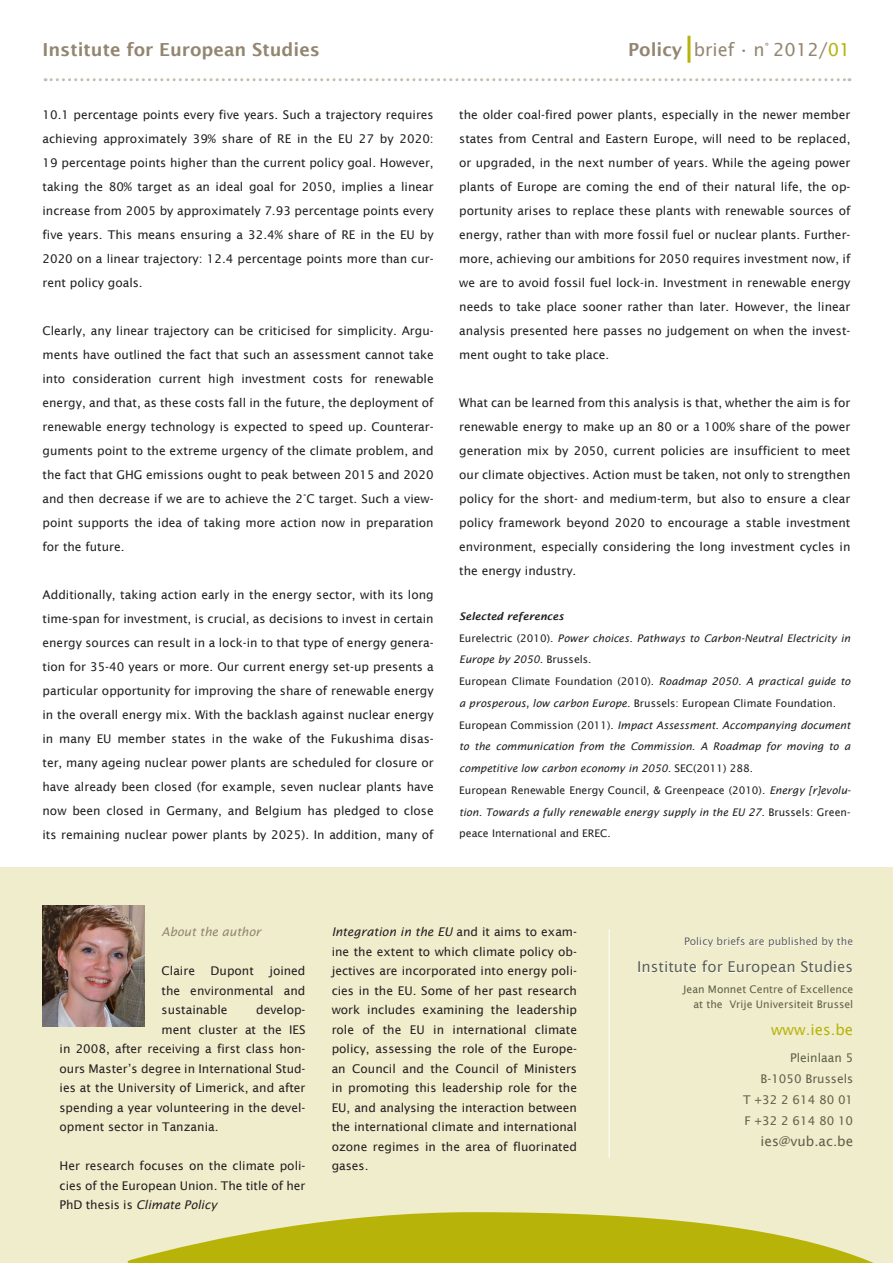
<style>
.page{position:relative;width:893px;height:1263px;background:#fff}
.page>*{position:absolute;margin:0;border:0;box-sizing:border-box;transform-origin:0 0}
.t1{font:600 18px "Lucida Sans";color:#938671}
.t2{font:18px "Lucida Sans";color:#938671}
.t3{font:15px "Lucida Sans";color:#60614b}
.t4{font:15px "Lucida Sans";color:#b8b309}
.t5{font:13.5px "Lucida Sans";color:#60614b}
.t6{font:12px/24px "Lucida Sans";color:#231f20;text-align:justify}
.t7{font:12px "Lucida Sans";color:#60614b}
.t8{font:italic 12px "Lucida Sans";color:#938671}
.t9{font:10.5px/21.8px "Lucida Sans";color:#231f20}
.t10{font:italic 10.5px/21.8px "Lucida Sans";color:#231f20}
.t11{font:10.5px "Lucida Sans";color:#60614b}
.t12{font:italic 600 10.5px "Lucida Sans";color:#231f20}
.s1{font-weight:600}
.s2{color:#b8b309}
.s3{font-style:normal}
.s4{font-style:italic}
</style>
<div class="page">
<hr style="left:687px;top:36px;width:3px;height:27px;background:#b8b309">
<svg style="left:45px;top:78px;width:805px;height:3px"></svg>
<div style="left:0;top:867px;width:893px;height:396px;background:#efedcc"></div>
<img style="left:43px;top:905px;width:102px;height:122px">
<svg style="left:127px;top:1212px;width:747px;height:51px"></svg>
<svg style="left:684px;top:936px;width:169px;height:12px"></svg>
<svg style="left:638px;top:960px;width:215px;height:16px"></svg>
<hr style="left:609px;top:929px;width:1px;height:229px;background:#fff">
<p class="t1" style="left:43px;top:40px;width:279px">Institute for European Studies</p>
<p class="t2" style="left:628px;top:40px;width:224px"><span class="s1">Policy</span> brief • n° 2012/<span class="s2">01</span></p>
<p class="t6" style="left:43px;top:102px;width:393px">10.1 percentage points every five years. Such a trajectory requires achieving approximately 39% share of RE in the EU 27 by 2020:<br>19 percentage points higher than the current policy goal. However, taking the 80% target as an ideal goal for 2050, implies a linear increase from 2005 by approximately 7.93 percentage points every five years. This means ensuring a 32.4% share of RE in the EU by 2020 on a linear trajectory: 12.4 percentage points more than cur&shy;rent policy goals.</p>
<p class="t6" style="left:43px;top:318px;width:393px">Clearly, any linear trajectory can be criticised for simplicity. Argu&shy;ments have outlined the fact that such an assessment cannot take into consideration current high investment costs for renewable energy, and that, as these costs fall in the future, the deployment of renewable energy technology is expected to speed up. Counterar&shy;guments point to the extreme urgency of the climate problem, and the fact that GHG emissions ought to peak between 2015 and 2020 and then decrease if we are to achieve the 2°C target. Such a view&shy;point supports the idea of taking more action now in preparation for the future.</p>
<p class="t6" style="left:43px;top:582px;width:393px">Additionally, taking action early in the energy sector, with its long time-span for investment, is crucial, as decisions to invest in certain energy sources can result in a lock-in to that type of energy genera&shy;tion for 35-40 years or more. Our current energy set-up presents a particular opportunity for improving the share of renewable energy in the overall energy mix. With the backlash against nuclear energy in many EU member states in the wake of the Fukushima disas&shy;ter, many ageing nuclear power plants are scheduled for closure or have already been closed (for example, seven nuclear plants have now been closed in Germany, and Belgium has pledged to close its remaining nuclear power plants by 2025). In addition, many of</p>
<p class="t6" style="left:459px;top:102px;width:393px">the older coal-fired power plants, especially in the newer member states from Central and Eastern Europe, will need to be replaced, or upgraded, in the next number of years. While the ageing power plants of Europe are coming the end of their natural life, the op&shy;portunity arises to replace these plants with renewable sources of energy, rather than with more fossil fuel or nuclear plants. Further&shy;more, achieving our ambitions for 2050 requires investment now, if we are to avoid fossil fuel lock-in. Investment in renewable energy needs to take place sooner rather than later. However, the linear analysis presented here passes no judgement on when the invest&shy;ment ought to take place.</p>
<p class="t6" style="left:459px;top:390px;width:393px">What can be learned from this analysis is that, whether the aim is for renewable energy to make up an 80 or a 100% share of the power generation mix by 2050, current policies are insufficient to meet our climate objectives. Action must be taken, not only to strengthen policy for the short- and medium-term, but also to ensure a clear policy framework beyond 2020 to encourage a stable investment environment, especially considering the long investment cycles in the energy industry.</p>
<p class="t12" style="left:459px;top:610px;width:106px">Selected references</p>
<p class="t10" style="left:459px;top:627px;width:393px"><span class="s3">Eurelectric (2010).</span> Power choices. Pathways to Carbon-Neutral Electricity in<br>Europe by 2050. <span class="s3">Brussels.</span></p>
<p class="t9" style="left:459px;top:670px;width:393px">European Climate Foundation (2010). <span class="s4">Roadmap 2050. A practical guide to a prosperous, low carbon Europe.</span> Brussels: European Climate Foundation.</p>
<p class="t10" style="left:459px;top:714px;width:393px;text-align:justify"><span class="s3">European Commission (2011).</span> Impact Assessment. Accompanying document to the communication from the Commission. A Roadmap for moving to a competitive low carbon economy in 2050. <span class="s3">SEC(2011) 288.</span></p>
<p class="t9" style="left:459px;top:779px;width:393px;text-align:justify">European Renewable Energy Council, &amp; Greenpeace (2010). <span class="s4">Energy [r]evolu&shy;tion. Towards a fully renewable energy supply in the EU 27.</span> Brussels: Green&shy;peace International and EREC.</p>
<p class="t8" style="left:162px;top:925px;width:101px">About the author</p>
<p class="t6" style="left:162px;top:959px;width:35px">Claire</p>
<p class="t6" style="left:211px;top:959px;width:45px">Dupont</p>
<p class="t6" style="left:162px;top:961px;width:145px;line-height:19.5px;text-indent:108px">joined the environmental and sustainable</p>
<p class="t6" style="left:256px;top:998px;width:51px">develop-</p>
<p class="t6" style="left:162px;top:1017px;width:145px">ment cluster at the IES</p>
<p class="t6" style="left:60px;top:1037px;width:247px">in 2008, after receiving a first class hon-</p>
<p class="t6" style="left:60px;top:1056px;width:247px">ours Master’s degree in International Stud-</p>
<p class="t6" style="left:60px;top:1076px;width:247px">ies at the University of Limerick, and after</p>
<p class="t6" style="left:60px;top:1095px;width:247px">spending a year volunteering in the devel-</p>
<p class="t6" style="left:60px;top:1115px;width:161px">opment sector in Tanzania.</p>
<p class="t6" style="left:60px;top:1156px;width:247px;line-height:19.5px">Her research focuses on the climate poli&shy;cies of the European Union. The title of her PhD thesis is <span class="s4">Climate Policy</span></p>
<p class="t6" style="left:332px;top:922px;width:247px;line-height:19.5px"><span class="s4">Integration in the EU</span> and it aims to exam&shy;ine the extent to which climate policy ob&shy;jectives are incorporated into energy poli&shy;cies in the EU. Some of her past research work includes examining the leadership role of the EU in international climate policy, assessing the role of the Europe&shy;an Council and the Council of Ministers in promoting this leadership role for the EU, and analysing the interaction between the international climate and international ozone regimes in the area of fluorinated gases.</p>
<p class="t11" style="left:684px;top:935px;width:171px">Policy briefs are published by the</p>
<p class="t3" style="left:637px;top:958px;width:218px">Institute for European Studies</p>
<p class="t11" style="left:683px;top:983px;width:172px">Jean Monnet Centre of Excellence</p>
<p class="t11" style="left:693px;top:998px;width:161px">at the Vrije Universiteit Brussel</p>
<p class="t4" style="left:771px;top:1021px;width:84px">www.ies.be</p>
<p class="t7" style="left:790px;top:1051px;width:65px">Pleinlaan 5</p>
<p class="t7" style="left:761px;top:1072px;width:94px">B-1050 Brussels</p>
<p class="t7" style="left:743px;top:1093px;width:111px">T +32 2 614 80 01</p>
<p class="t7" style="left:744px;top:1114px;width:110px">F +32 2 614 80 10</p>
<p class="t5" style="left:761px;top:1134px;width:94px">ies@vub.ac.be</p>
</div>
